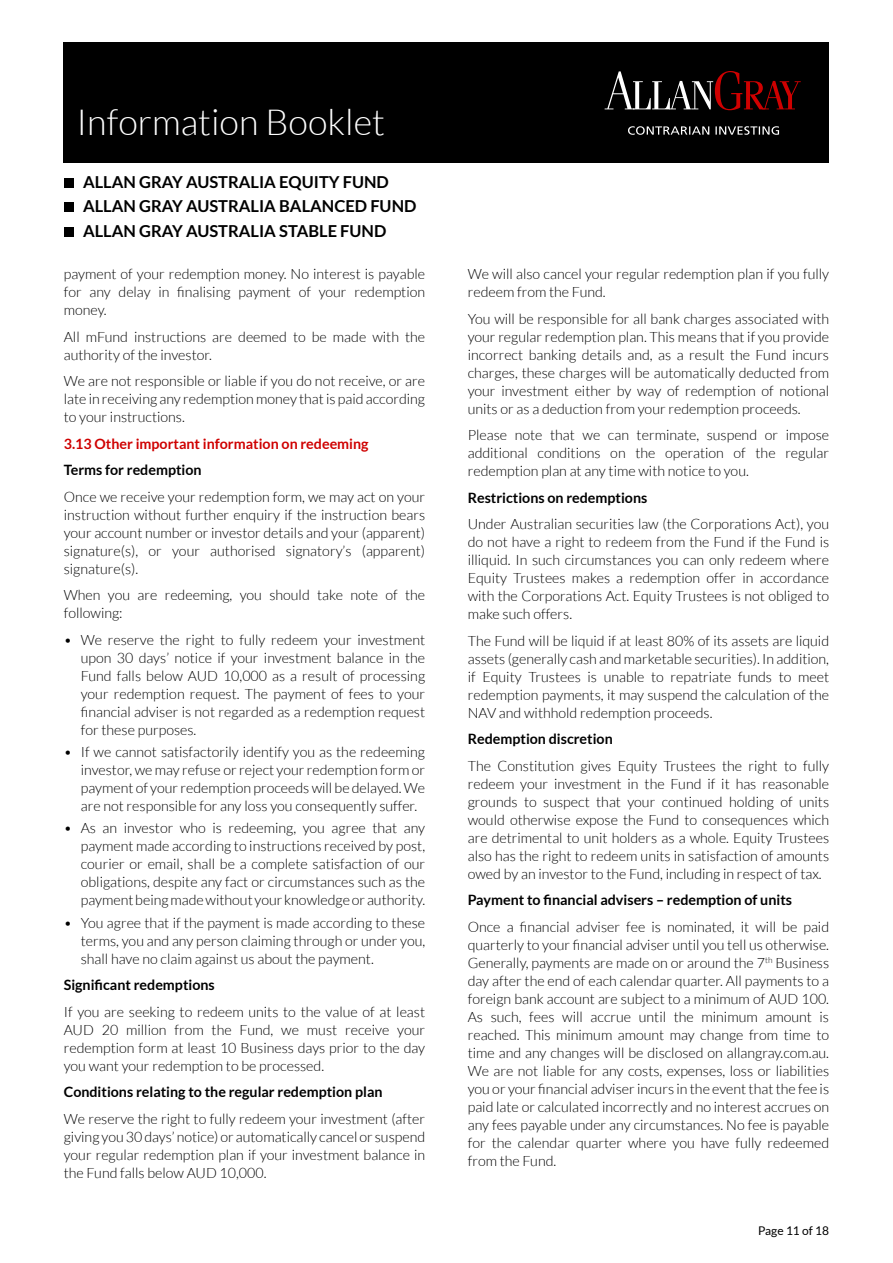
<style>
.page{position:relative;width:893px;height:1263px;background:#fff}
.page>*{position:absolute;margin:0;border:0;box-sizing:border-box;transform-origin:0 0}
.t1{font:300 36px "Lato";color:#fff}
.t2{font:700 16.5px/24.5px "Lato";color:#000}
.t3{font:300 14.25px/18px "Lato";color:#000;text-align:justify}
.t4{font:700 14.25px "Lato";color:#000}
.t5{font:700 14.25px "Lato";color:#cf0000}
.t6{font:12px "Lato";color:#000}
</style>
<div class="page">
<div style="left:64px;top:178px;width:9px;height:10px;background:#000"></div>
<div style="left:64px;top:202px;width:9px;height:10px;background:#000"></div>
<div style="left:64px;top:227px;width:9px;height:10px;background:#000"></div>
<div style="left:64px;top:43px;width:765px;height:120px;background:#000"></div>
<svg style="left:628px;top:126px;width:151px;height:9px"></svg>
<svg style="left:605px;top:71px;width:196px;height:39px"></svg>
<h1 class="t1" style="left:77px;top:103px;width:310px">Information Booklet</h1>
<p class="t2" style="left:83px;top:169px;width:335px">ALLAN GRAY AUSTRALIA EQUITY FUND<br>ALLAN GRAY AUSTRALIA BALANCED FUND<br>ALLAN GRAY AUSTRALIA STABLE FUND</p>
<p class="t3" style="left:64px;top:265px;width:363px">payment of your redemption money. No interest is payable for any delay in finalising payment of your redemption money.</p>
<p class="t3" style="left:64px;top:328px;width:363px">All mFund instructions are deemed to be made with the authority of the investor.</p>
<p class="t3" style="left:64px;top:372px;width:363px">We are not responsible or liable if you do not receive, or are late in receiving any redemption money that is paid according to your instructions.</p>
<p class="t5" style="left:64px;top:435px;width:306px">3.13 Other important information on redeeming</p>
<p class="t4" style="left:64px;top:462px;width:139px">Terms for redemption</p>
<p class="t3" style="left:64px;top:488px;width:363px">Once we receive your redemption form, we may act on your instruction without further enquiry if the instruction bears your account number or investor details and your (apparent) signature(s), or your authorised signatory’s (apparent) signature(s).</p>
<p class="t3" style="left:64px;top:586px;width:363px">When you are redeeming, you should take note of the following:</p>
<p class="t3" style="left:81px;top:631px;width:346px;text-indent:-17px">• We reserve the right to fully redeem your investment upon 30 days’ notice if your investment balance in the Fund falls below AUD 10,000 as a result of processing your redemption request. The payment of fees to your financial adviser is not regarded as a redemption request for these purposes.</p>
<p class="t3" style="left:81px;top:743px;width:346px;text-indent:-17px">• If we cannot satisfactorily identify you as the redeeming investor, we may refuse or reject your redemption form or payment of your redemption proceeds will be delayed. We are not responsible for any loss you consequently suffer.</p>
<p class="t3" style="left:81px;top:819px;width:346px;text-indent:-17px">• As an investor who is redeeming, you agree that any payment made according to instructions received by post, courier or email, shall be a complete satisfaction of our obligations, despite any fact or circumstances such as the payment being made without your knowledge or authority.</p>
<p class="t3" style="left:81px;top:914px;width:346px;text-indent:-17px">• You agree that if the payment is made according to these terms, you and any person claiming through or under you, shall have no claim against us about the payment.</p>
<p class="t4" style="left:64px;top:977px;width:153px">Significant redemptions</p>
<p class="t3" style="left:64px;top:1003px;width:363px">If you are seeking to redeem units to the value of at least AUD 20 million from the Fund, we must receive your redemption form at least 10 Business days prior to the day you want your redemption to be processed.</p>
<p class="t4" style="left:64px;top:1084px;width:320px">Conditions relating to the regular redemption plan</p>
<p class="t3" style="left:64px;top:1110px;width:363px">We reserve the right to fully redeem your investment (after giving you 30 days’ notice) or automatically cancel or suspend your regular redemption plan if your investment balance in the Fund falls below AUD 10,000.</p>
<p class="t3" style="left:468px;top:265px;width:363px">We will also cancel your regular redemption plan if you fully redeem from the Fund.</p>
<p class="t3" style="left:468px;top:310px;width:363px">You will be responsible for all bank charges associated with your regular redemption plan. This means that if you provide incorrect banking details and, as a result the Fund incurs charges, these charges will be automatically deducted from your investment either by way of redemption of notional units or as a deduction from your redemption proceeds.</p>
<p class="t3" style="left:468px;top:426px;width:363px">Please note that we can terminate, suspend or impose additional conditions on the operation of the regular redemption plan at any time with notice to you.</p>
<p class="t4" style="left:468px;top:489px;width:181px">Restrictions on redemptions</p>
<p class="t3" style="left:468px;top:515px;width:363px">Under Australian securities law (the Corporations Act), you do not have a right to redeem from the Fund if the Fund is illiquid. In such circumstances you can only redeem where Equity Trustees makes a redemption offer in accordance with the Corporations Act. Equity Trustees is not obliged to make such offers.</p>
<p class="t3" style="left:468px;top:632px;width:363px">The Fund will be liquid if at least 80% of its assets are liquid assets (generally cash and marketable securities). In addition, if Equity Trustees is unable to repatriate funds to meet redemption payments, it may suspend the calculation of the NAV and withhold redemption proceeds.</p>
<p class="t4" style="left:468px;top:731px;width:147px">Redemption discretion</p>
<p class="t3" style="left:468px;top:757px;width:363px">The Constitution gives Equity Trustees the right to fully redeem your investment in the Fund if it has reasonable grounds to suspect that your continued holding of units would otherwise expose the Fund to consequences which are detrimental to unit holders as a whole. Equity Trustees also has the right to redeem units in satisfaction of amounts owed by an investor to the Fund, including in respect of tax.</p>
<p class="t4" style="left:468px;top:892px;width:326px">Payment to financial advisers – redemption of units</p>
<p class="t3" style="left:468px;top:918px;width:363px">Once a financial adviser fee is nominated, it will be paid quarterly to your financial adviser until you tell us otherwise.<br>Generally, payments are made on or around the 7<sup>th</sup> Business day after the end of each calendar quarter. All payments to a foreign bank account are subject to a minimum of AUD 100.<br>As such, fees will accrue until the minimum amount is reached. This minimum amount may change from time to time and any changes will be disclosed on allangray.com.au.<br>We are not liable for any costs, expenses, loss or liabilities you or your financial adviser incurs in the event that the fee is paid late or calculated incorrectly and no interest accrues on any fees payable under any circumstances. No fee is payable for the calendar quarter where you have fully redeemed from the Fund.</p>
<p class="t6" style="left:758px;top:1224px;width:73px">Page 11 of 18</p>
</div>
